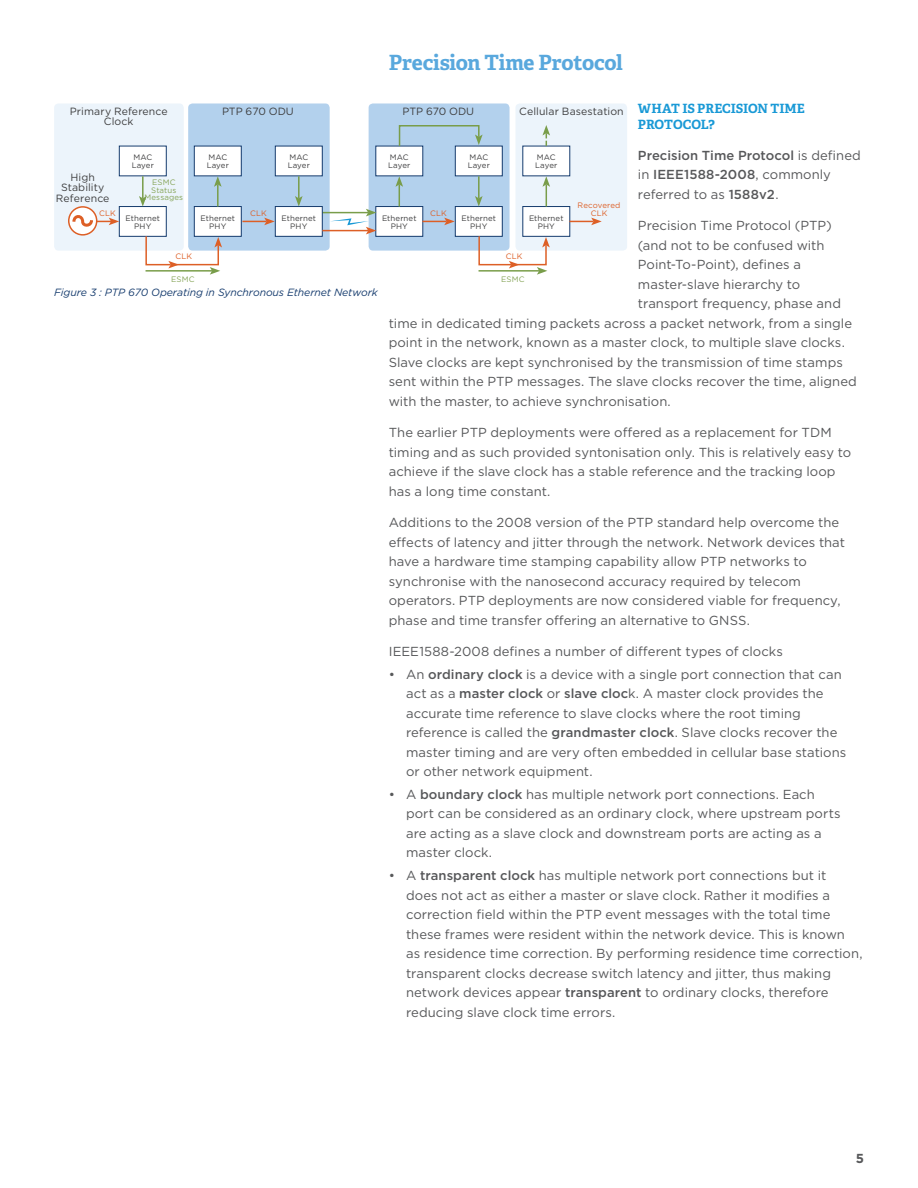
<style>
.page{position:relative;width:918px;height:1188px;background:#fff}
.page>*{position:absolute;margin:0;border:0;box-sizing:border-box;transform-origin:0 0}
.t1{font:700 21px "Adelle";letter-spacing:-.01em;color:#59a8dd}
.t2{font:13.05px/19.5px "Gotham";color:#57585a}
.t3{font:500 13.05px/19.5px "Gotham";letter-spacing:.005em;color:#57585a}
.t4{font:700 13.05px "Gotham";color:#57585a}
.t5{font:700 12.75px/15.3px "Adelle";letter-spacing:-.005em;color:#1999d6}
.t6{font:10.5px/10.5px "Gotham";letter-spacing:.01em;color:#3e3e3f;text-align:center}
.t7{font:italic 10.5px "Gotham";letter-spacing:-.01em;color:#163c6e}
.t8{font:10.5px "Gotham";letter-spacing:-.01em;color:#3e3e3f}
.t9{font:7.8px/7.8px "Gotham";letter-spacing:.02em;color:#3e3e3f;text-align:center}
.t10{font:7.8px/7.8px "Gotham";letter-spacing:.015em;color:#dd5f26;text-align:center}
.t11{font:7.8px/7.8px "Gotham";letter-spacing:.02em;color:#85a457;text-align:center}
.s1{font-weight:400}
.s2{font-weight:500}
</style>
<div class="page">
<div style="left:54px;top:104px;width:130px;height:147px;background:#ecf4fb;border-radius:4px"></div>
<div style="left:188px;top:104px;width:142px;height:147px;background:#b3d1ed;border-radius:4px"></div>
<div style="left:369px;top:104px;width:141px;height:147px;background:#b3d1ed;border-radius:4px"></div>
<div style="left:515px;top:104px;width:112px;height:147px;background:#ecf4fb;border-radius:4px"></div>
<div style="left:119px;top:207px;width:47px;height:29px;background:#fff"></div>
<div style="left:119px;top:206px;width:48px;height:31px;border:1px solid #163c6e"></div>
<div style="left:119px;top:146px;width:47px;height:30px;background:#fff"></div>
<div style="left:119px;top:146px;width:48px;height:30px;border:1px solid #163c6e"></div>
<div style="left:69px;top:207px;width:28px;height:28px;background:#fff;border-radius:50%"></div>
<div style="left:68px;top:206px;width:29px;height:30px;border:2px solid #dd5f26;border-radius:50%"></div>
<svg style="left:71px;top:215px;width:48px;height:12px"></svg>
<hr style="left:142px;top:176px;width:2px;height:22px;background:#799d4a">
<svg style="left:139px;top:196px;width:8px;height:11px"></svg>
<div style="left:194px;top:207px;width:47px;height:29px;background:#fff"></div>
<div style="left:194px;top:206px;width:48px;height:31px;border:1px solid #163c6e"></div>
<div style="left:194px;top:146px;width:47px;height:30px;background:#fff"></div>
<div style="left:194px;top:146px;width:48px;height:30px;border:1px solid #163c6e"></div>
<hr style="left:217px;top:184px;width:2px;height:23px;background:#799d4a">
<svg style="left:214px;top:176px;width:8px;height:11px"></svg>
<div style="left:275px;top:146px;width:47px;height:30px;background:#fff"></div>
<div style="left:275px;top:146px;width:48px;height:30px;border:1px solid #163c6e"></div>
<hr style="left:298px;top:176px;width:2px;height:22px;background:#799d4a">
<svg style="left:295px;top:196px;width:8px;height:10px"></svg>
<div style="left:376px;top:207px;width:47px;height:29px;background:#fff"></div>
<div style="left:375px;top:206px;width:48px;height:31px;border:1px solid #163c6e"></div>
<div style="left:376px;top:146px;width:47px;height:30px;background:#fff"></div>
<svg style="left:395px;top:176px;width:8px;height:31px"></svg>
<div style="left:455px;top:207px;width:47px;height:29px;background:#fff"></div>
<div style="left:455px;top:206px;width:48px;height:31px;border:1px solid #163c6e"></div>
<div style="left:455px;top:146px;width:47px;height:30px;background:#fff"></div>
<div style="left:455px;top:146px;width:48px;height:30px;border:1px solid #163c6e"></div>
<hr style="left:478px;top:176px;width:2px;height:22px;background:#799d4a">
<svg style="left:475px;top:196px;width:8px;height:11px"></svg>
<div style="left:523px;top:207px;width:47px;height:29px;background:#fff"></div>
<div style="left:522px;top:206px;width:48px;height:31px;border:1px solid #163c6e"></div>
<div style="left:523px;top:146px;width:47px;height:30px;background:#fff"></div>
<svg style="left:542px;top:176px;width:8px;height:31px"></svg>
<svg style="left:242px;top:218px;width:33px;height:7px"></svg>
<hr style="left:322px;top:212px;width:46px;height:1px;background:#799d4a">
<svg style="left:145px;top:235px;width:77px;height:40px"></svg>
<svg style="left:422px;top:218px;width:33px;height:7px"></svg>
<svg style="left:478px;top:235px;width:72px;height:40px"></svg>
<svg style="left:569px;top:218px;width:33px;height:7px"></svg>
<svg style="left:398px;top:125px;width:85px;height:22px"></svg>
<svg style="left:542px;top:125px;width:8px;height:21px"></svg>
<div style="left:275px;top:207px;width:47px;height:29px;background:#fff"></div>
<div style="left:275px;top:206px;width:48px;height:31px;border:1px solid #163c6e"></div>
<hr style="left:322px;top:230px;width:46px;height:1px;background:#dd5f26">
<svg style="left:330px;top:209px;width:46px;height:25px"></svg>
<h1 class="t1" style="left:389px;top:49px;width:235px">Precision Time Protocol</h1>
<p class="t5" style="left:638px;top:101px;width:168px">WHAT IS PRECISION TIME<br>PROTOCOL?</p>
<p class="t3" style="left:638px;top:145px;width:224px">Precision Time Protocol <span class="s1">is defined in</span> IEEE1588-2008<span class="s1">, commonly referred to as</span> 1588v2<span class="s1">.</span></p>
<p class="t2" style="left:638px;top:216px;width:195px">Precision Time Protocol (PTP)</p>
<p class="t2" style="left:638px;top:235px;width:188px">(and not to be confused with</p>
<p class="t2" style="left:638px;top:255px;width:164px">Point-To-Point), defines a</p>
<p class="t2" style="left:638px;top:274px;width:164px">master-slave hierarchy to</p>
<p class="t2" style="left:638px;top:294px;width:205px">transport frequency, phase and</p>
<p class="t2" style="left:389px;top:313px;width:465px">time in dedicated timing packets across a packet network, from a single</p>
<p class="t2" style="left:389px;top:333px;width:458px">point in the network, known as a master clock, to multiple slave clocks.</p>
<p class="t2" style="left:389px;top:352px;width:456px">Slave clocks are kept synchronised by the transmission of time stamps</p>
<p class="t2" style="left:389px;top:372px;width:470px">sent within the PTP messages. The slave clocks recover the time, aligned</p>
<p class="t2" style="left:389px;top:391px;width:284px">with the master, to achieve synchronisation.</p>
<p class="t2" style="left:389px;top:423px;width:464px">The earlier PTP deployments were offered as a replacement for TDM timing and as such provided syntonisation only. This is relatively easy to achieve if the slave clock has a stable reference and the tracking loop has a long time constant.</p>
<p class="t2" style="left:389px;top:512px;width:458px">Additions to the 2008 version of the PTP standard help overcome the effects of latency and jitter through the network. Network devices that have a hardware time stamping capability allow PTP networks to synchronise with the nanosecond accuracy required by telecom operators. PTP deployments are now considered viable for frequency, phase and time transfer offering an alternative to GNSS.</p>
<p class="t2" style="left:389px;top:641px;width:396px">IEEE1588-2008 defines a number of different types of clocks</p>
<p class="t2" style="left:406px;top:664px;width:442px;text-indent:-17px">• An <span class="s2">ordinary clock</span> is a device with a single port connection that can act as a <span class="s2">master clock</span> or <span class="s2">slave cloc</span>k. A master clock provides the accurate time reference to slave clocks where the root timing reference is called the <span class="s2">grandmaster clock</span>. Slave clocks recover the master timing and are very often embedded in cellular base stations or other network equipment.</p>
<p class="t2" style="left:406px;top:784px;width:436px;text-indent:-17px">• A <span class="s2">boundary clock</span> has multiple network port connections. Each port can be considered as an ordinary clock, where upstream ports are acting as a slave clock and downstream ports are acting as a master clock.</p>
<p class="t2" style="left:406px;top:866px;width:458px;text-indent:-17px">• A <span class="s2">transparent clock</span> has multiple network port connections but it<br>does not act as either a master or slave clock. Rather it modifies a correction field within the PTP event messages with the total time these frames were resident within the network device. This is known<br>as residence time correction. By performing residence time correction, transparent clocks decrease switch latency and jitter, thus making network devices appear <span class="s2">transparent</span> to ordinary clocks, therefore reducing slave clock time errors.</p>
<p class="t6" style="left:70px;top:105px;width:99px">Primary Reference<br>Clock</p>
<p class="t9" style="left:132px;top:153px;width:24px;text-align:left">MAC<br>Layer</p>
<p class="t8" style="left:222px;top:104px;width:73px">PTP 670 ODU</p>
<p class="t8" style="left:402px;top:104px;width:73px">PTP 670 ODU</p>
<p class="t6" style="left:519px;top:105px;width:106px">Cellular Basestation</p>
<p class="t9" style="left:207px;top:153px;width:24px;text-align:left">MAC<br>Layer</p>
<p class="t9" style="left:288px;top:153px;width:24px;text-align:left">MAC<br>Layer</p>
<p class="t9" style="left:388px;top:153px;width:24px;text-align:left">MAC<br>Layer</p>
<p class="t9" style="left:468px;top:153px;width:24px;text-align:left">MAC<br>Layer</p>
<p class="t9" style="left:535px;top:153px;width:24px;text-align:left">MAC<br>Layer</p>
<p class="t6" style="left:56px;top:171px;width:55px">High<br>Stability<br>Reference</p>
<p class="t11" style="left:144px;top:178px;width:40px">ESMC<br>Status<br>Messages</p>
<p class="t10" style="left:578px;top:201px;width:44px">Recovered<br>CLK</p>
<p class="t10" style="left:99px;top:209px;width:18px">CLK</p>
<p class="t10" style="left:250px;top:209px;width:18px">CLK</p>
<p class="t10" style="left:430px;top:209px;width:18px">CLK</p>
<p class="t9" style="left:126px;top:214px;width:36px">Ethernet<br>PHY</p>
<p class="t9" style="left:201px;top:214px;width:36px">Ethernet<br>PHY</p>
<p class="t9" style="left:282px;top:214px;width:36px">Ethernet<br>PHY</p>
<p class="t9" style="left:382px;top:214px;width:36px">Ethernet<br>PHY</p>
<p class="t9" style="left:462px;top:214px;width:36px">Ethernet<br>PHY</p>
<p class="t9" style="left:529px;top:214px;width:36px">Ethernet<br>PHY</p>
<p class="t10" style="left:175px;top:252px;width:18px">CLK</p>
<p class="t11" style="left:171px;top:275px;width:25px">ESMC</p>
<p class="t10" style="left:506px;top:252px;width:18px">CLK</p>
<p class="t11" style="left:501px;top:275px;width:25px">ESMC</p>
<p class="t7" style="left:54px;top:285px;width:325px">Figure 3 : PTP 670 Operating in Synchronous Ethernet Network</p>
<p class="t4" style="left:856px;top:1149px;width:10px">5</p>
</div>
